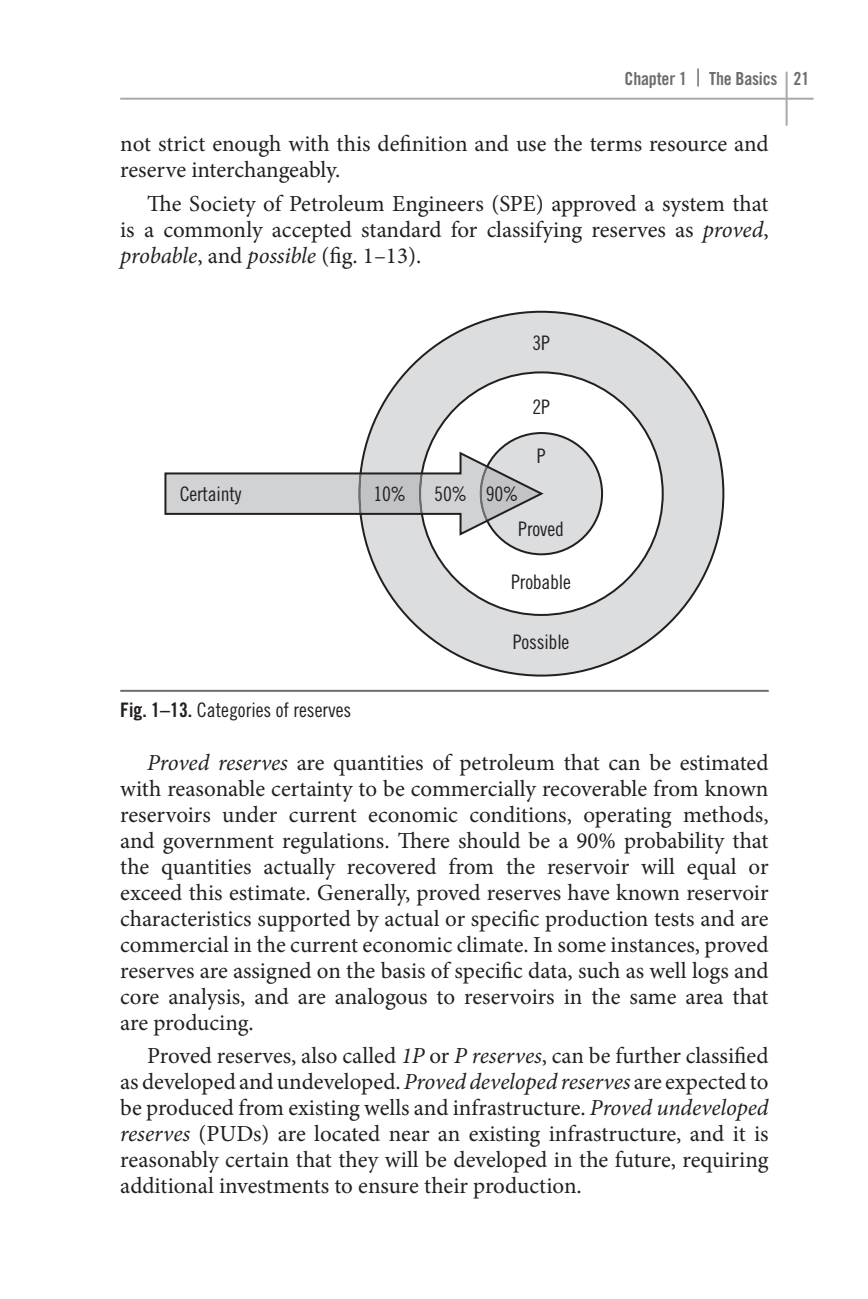
<style>
.page{position:relative;width:868px;height:1299px;background:#fff}
.page>*{position:absolute;margin:0;border:0;box-sizing:border-box;transform-origin:0 0}
.t1{font:23px/26px "Minion Pro";letter-spacing:-.005em;color:#231f20;text-align:justify}
.t2{font:20px "Trade Gothic LT Std Cn 18";letter-spacing:-.01em;color:#231f20}
.t3{font:18px "Trade Gothic LT Std Bd Cn 20";letter-spacing:-.01em;color:#6c6d70}
.s1{font-style:italic}
.s2{font-family:"Trade Gothic LT Std Bd Cn 20"}
</style>
<div class="page">
<hr style="left:120px;top:98px;width:693px;height:2px;background:#a8a9ad">
<hr style="left:785px;top:72px;width:2px;height:54px;background:#a8a9ad">
<hr style="left:120px;top:690px;width:648px;height:2px;background:#6c6d70">
<svg style="left:369px;top:311px;width:355px;height:365px;fill:#dcdddf"></svg>
<svg style="left:419px;top:371px;width:244px;height:245px"></svg>
<svg style="left:164px;top:432px;width:439px;height:123px"></svg>
<p class="t3" style="left:624px;top:67px;width:186px">Chapter 1 <sup>|</sup> The Basics 21</p>
<p class="t1" style="left:120px;top:131px;width:650px">not strict enough with this definition and use the terms resource and reserve interchangeably.</p>
<p class="t1" style="left:120px;top:190px;width:650px;text-indent:27px">The Society of Petroleum Engineers (SPE) approved a system that is a commonly accepted standard for classifying reserves as <span class="s1">proved</span>, <span class="s1">probable</span>, and <span class="s1">possible</span> (fig. 1–13).</p>
<p class="t2" style="left:532px;top:331px;width:19px">3P</p>
<p class="t2" style="left:180px;top:482px;width:63px">Certainty</p>
<p class="t2" style="left:373px;top:482px;width:34px">10%</p>
<p class="t2" style="left:434px;top:482px;width:86px">50% 90%</p>
<p class="t2" style="left:532px;top:395px;width:19px">2P</p>
<p class="t2" style="left:536px;top:444px;width:10px">P</p>
<p class="t2" style="left:518px;top:517px;width:47px">Proved</p>
<p class="t2" style="left:511px;top:570px;width:61px">Probable</p>
<p class="t2" style="left:513px;top:630px;width:58px">Possible</p>
<p class="t2" style="left:120px;top:698px;width:233px"><span class="s2">Fig. 1–13.</span> Categories of reserves</p>
<p class="t1" style="left:120px;top:749px;width:650px;text-indent:27px"><span class="s1">Proved reserves</span> are quantities of petroleum that can be estimated with reasonable certainty to be commercially recoverable from known reservoirs under current economic conditions, operating methods, and government regulations. There should be a 90% probability that the quantities actually recovered from the reservoir will equal or exceed this estimate. Generally, proved reserves have known reservoir characteristics supported by actual or specific production tests and are commercial in the current economic climate. In some instances, proved reserves are assigned on the basis of specific data, such as well logs and core analysis, and are analogous to reservoirs in the same area that are producing.</p>
<p class="t1" style="left:120px;top:1042px;width:650px;text-indent:27px">Proved reserves, also called <span class="s1">1P</span> or <span class="s1">P reserves</span>, can be further classified as developed and undeveloped. <span class="s1">Proved developed reserves</span> are expected to be produced from existing wells and infrastructure. <span class="s1">Proved undeveloped reserves</span> (PUDs) are located near an existing infrastructure, and it is reasonably certain that they will be developed in the future, requiring additional investments to ensure their production.</p>
</div>
